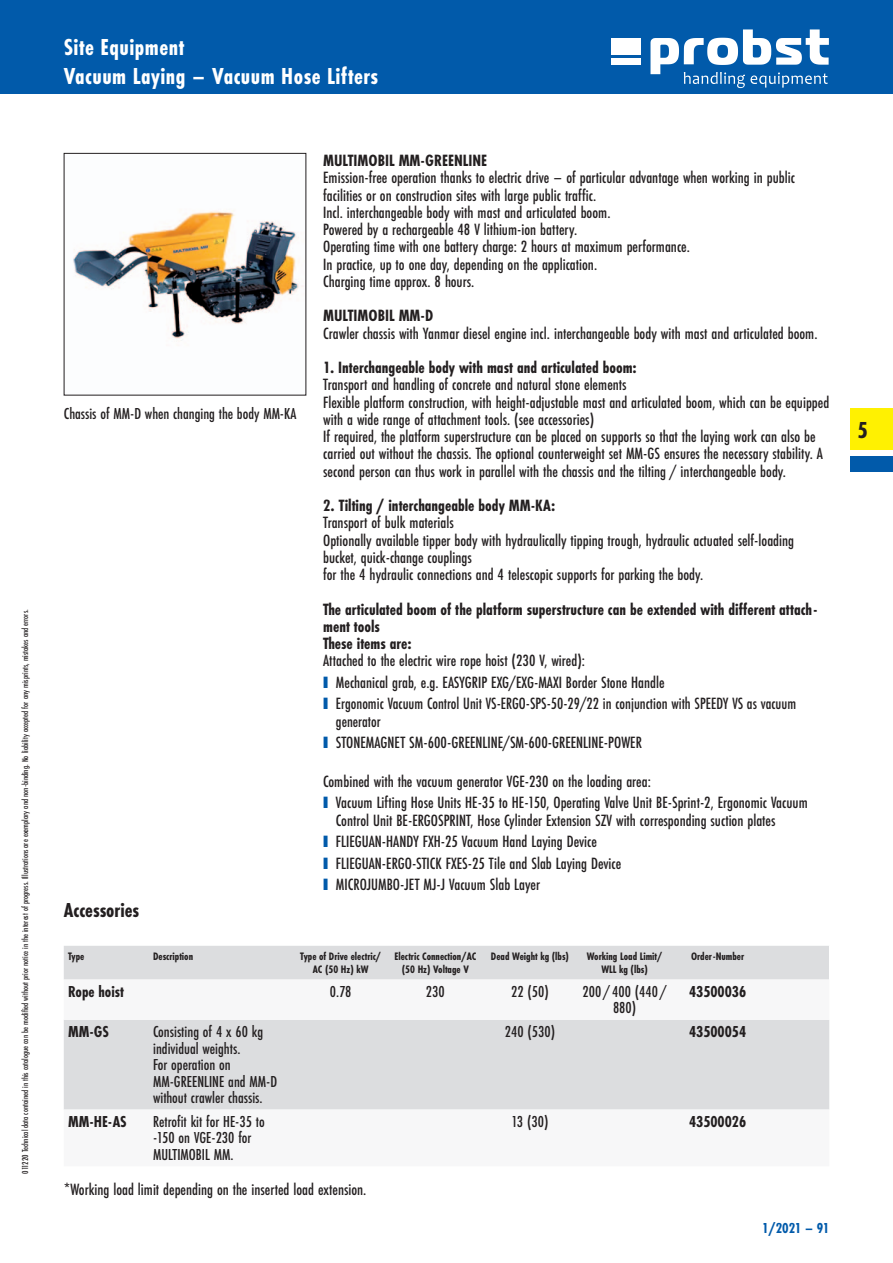
<style>
.page{position:relative;width:893px;height:1263px;background:#fff}
.page>*{position:absolute;margin:0;border:0;box-sizing:border-box;transform-origin:0 0}
.t1{font:700 24px/28.5px "Futura PT Cond";letter-spacing:.02em;color:#fff}
.t2{font:700 24px "Futura PT Cond";color:#231f20}
.t3{font:700 21px "Futura PT Cond";color:#231f20}
.t4{font:500 16.95px/17.2px "Futura PT Cond";color:#231f20}
.t5{font:700 16.95px/17.2px "Futura PT Cond";color:#231f20}
.t6{font:500 16.5px/16.5px "Futura PT Cond";color:#231f20}
.t7{font:700 16.5px "Futura PT Cond";color:#231f20}
.t8{font:700 15px "Futura PT Cond";letter-spacing:-.015em;color:#015aaa}
.t9{font:700 11.25px/13.5px "Futura PT Cond";color:#231f20;text-align:center}
.t10{font:500 9px "Futura PT Cond";color:#231f20}
.s1{font-family:"Arial";font-weight:400;font-size:24.6px;color:#015aaa}
</style>
<div class="page">
<div style="left:0;top:0;width:893px;height:94px;background:#015aaa"></div>
<div style="left:850px;top:408px;width:43px;height:42px;background:#fff101"></div>
<div style="left:850px;top:456px;width:43px;height:16px;background:#015aaa"></div>
<div style="left:64px;top:946px;width:765px;height:34px;background:#dcdddf"></div>
<div style="left:64px;top:1020px;width:765px;height:90px;background:#dcdddf"></div>
<img style="left:73px;top:210px;width:231px;height:131px">
<div style="left:611px;top:38px;width:29px;height:17px;background:#fff"></div>
<div style="left:611px;top:58px;width:29px;height:7px;background:#fff"></div>
<svg style="left:650px;top:29px;width:179px;height:59px"></svg>
<p class="t10" style="left:21px;top:1174px;width:566px;rotate:-90deg">011220 Technical data contained in this catalogue can be modified without prior notice in the interest of progress. Illustrations are exemplary and non- binding. No liability accepted for any misprints, mistakes and errors.</p>
<h1 class="t1" style="left:64px;top:34px;width:316px">Site Equipment<br>Vacuum Laying – Vacuum Hose Lifters</h1>
<p class="t6" style="left:64px;top:406px;width:234px">Chassis of MM-D when changing the body MM-KA</p>
<p class="t5" style="left:323px;top:152px;width:165px">MULTIMOBIL MM-GREENLINE</p>
<p class="t4" style="left:323px;top:170px;width:473px">Emission-free operation thanks to electric drive – of particular advantage when working in public facilities or on construction sites with large public traffic.<br>Incl. interchangeable body with mast and articulated boom.<br>Powered by a rechargeable 48 V lithium-ion battery.<br>Operating time with one battery charge: 2 hours at maximum performance.<br>In practice, up to one day, depending on the application.<br>Charging time approx. 8 hours.</p>
<p class="t5" style="left:323px;top:308px;width:112px">MULTIMOBIL MM-D</p>
<p class="t4" style="left:323px;top:325px;width:496px">Crawler chassis with Yanmar diesel engine incl. interchangeable body with mast and articulated boom.</p>
<p class="t5" style="left:323px;top:359px;width:315px">1. Interchangeable body with mast and articulated boom:</p>
<p class="t4" style="left:323px;top:377px;width:507px">Transport and handling of concrete and natural stone elements<br>Flexible platform construction, with height-adjustable mast and articulated boom, which can be equipped with a wide range of attachment tools. (see accessories)<br>If required, the platform superstructure can be placed on supports so that the laying work can also be carried out without the chassis. The optional counterweight set MM-GS ensures the necessary stability. A second person can thus work in parallel with the chassis and the tilting / interchangeable body.</p>
<p class="t5" style="left:323px;top:497px;width:234px">2. Tilting / interchangeable body MM-KA:</p>
<p class="t4" style="left:323px;top:515px;width:472px">Transport of bulk materials<br>Optionally available tipper body with hydraulically tipping trough, hydraulic actuated self-loading bucket, quick-change couplings<br>for the 4 hydraulic connections and 4 telescopic supports for parking the body.</p>
<p class="t5" style="left:323px;top:601px;width:496px">The articulated boom of the platform superstructure can be extended with different attach&shy;ment tools<br>These items are:</p>
<p class="t4" style="left:323px;top:653px;width:263px">Attached to the electric wire rope hoist (230 V, wired):</p>
<p class="t4" style="left:323px;top:674px;width:343px"><span class="s1">■</span> Mechanical grab, e.g. EASYGRIP EXG/EXG-MAXI Border Stone Handle</p>
<p class="t4" style="left:336px;top:696px;width:462px;text-indent:-13px"><span class="s1">■</span> Ergonomic Vacuum Control Unit VS-ERGO-SPS-50-29/22 in conjunction with SPEEDY VS as vacuum generator</p>
<p class="t4" style="left:323px;top:734px;width:320px"><span class="s1">■</span> STONEMAGNET SM-600-GREENLINE/SM-600-GREENLINE-POWER</p>
<p class="t4" style="left:323px;top:773px;width:329px">Combined with the vacuum generator VGE-230 on the loading area:</p>
<p class="t4" style="left:336px;top:795px;width:473px;text-indent:-13px"><span class="s1">■</span> Vacuum Lifting Hose Units HE-35 to HE-150, Operating Valve Unit BE-Sprint-2, Ergonomic Vacuum<br>Control Unit BE-ERGOSPRINT, Hose Cylinder Extension SZV with corresponding suction plates</p>
<p class="t4" style="left:323px;top:833px;width:275px"><span class="s1">■</span> FLIEGUAN-HANDY FXH-25 Vacuum Hand Laying Device</p>
<p class="t4" style="left:323px;top:855px;width:300px"><span class="s1">■</span> FLIEGUAN-ERGO-STICK FXES-25 Tile and Slab Laying Device</p>
<p class="t4" style="left:323px;top:876px;width:218px"><span class="s1">■</span> MICROJUMBO-JET MJ-J Vacuum Slab Layer</p>
<p class="t3" style="left:64px;top:900px;width:77px">Accessories</p>
<p class="t9" style="left:68px;top:950px;width:18px">Type</p>
<p class="t9" style="left:153px;top:950px;width:42px">Description</p>
<p class="t9" style="left:300px;top:950px;width:83px">Type of Drive electric/<br>AC (50 Hz) kW</p>
<p class="t9" style="left:394px;top:950px;width:83px">Electric Connection/AC (50 Hz) Voltage V</p>
<p class="t9" style="left:491px;top:950px;width:80px">Dead Weight kg (lbs)</p>
<p class="t9" style="left:587px;top:950px;width:77px">Working Load Limit/<br>WLL kg (lbs)</p>
<p class="t9" style="left:691px;top:950px;width:55px">Order- Number</p>
<p class="t7" style="left:68px;top:983px;width:57px">Rope hoist</p>
<p class="t6" style="left:330px;top:984px;width:23px">0.78</p>
<p class="t6" style="left:426px;top:984px;width:20px">230</p>
<p class="t6" style="left:511px;top:984px;width:39px">22 (50)</p>
<p class="t6" style="left:583px;top:984px;width:85px;text-align:center">200 / 400 (440 /<br>880)</p>
<p class="t7" style="left:689px;top:983px;width:59px">43500036</p>
<p class="t7" style="left:68px;top:1023px;width:42px">MM- GS</p>
<p class="t6" style="left:153px;top:1024px;width:126px">Consisting of 4 x 60 kg individual weights.<br>For operation on<br>MM-GREENLINE and MM-D without crawler chassis.</p>
<p class="t6" style="left:505px;top:1024px;width:52px">240 (530)</p>
<p class="t7" style="left:689px;top:1023px;width:59px">43500054</p>
<p class="t7" style="left:68px;top:1113px;width:60px">MM- HE- AS</p>
<p class="t6" style="left:153px;top:1114px;width:113px">Retrofit kit for HE-35 to -150 on VGE-230 for<br>MULTIMOBIL MM.</p>
<p class="t6" style="left:512px;top:1114px;width:38px">13 (30)</p>
<p class="t7" style="left:689px;top:1113px;width:59px">43500026</p>
<p class="t4" style="left:64px;top:1181px;width:304px">*Working load limit depending on the inserted load extension.</p>
<p class="t8" style="left:762px;top:1221px;width:69px">1/2021 – 91</p>
<h1 class="t2" style="left:857px;top:418px;width:12px">5</h1>
</div>
